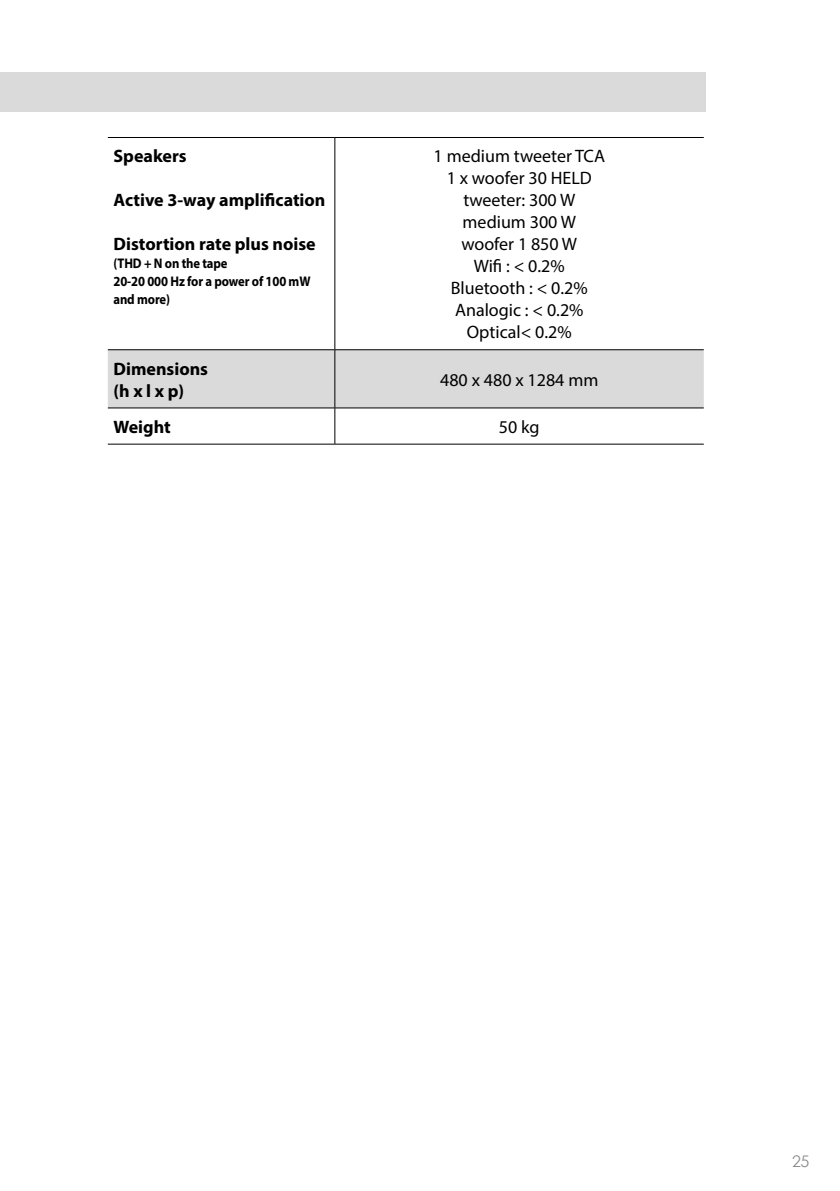
<style>
.page{position:relative;width:840px;height:1191px;background:#fff}
.page>*{position:absolute;margin:0;border:0;box-sizing:border-box;transform-origin:0 0}
.t1{font:18px/22px "Myriad Pro";color:#000;text-align:center}
.t2{font:700 18px/22px "Myriad Pro";color:#000}
.t3{font:16px "Century Gothic";color:#8e8e8d}
.t4{font:700 14px/18px "Myriad Pro";letter-spacing:-.01em;color:#000;scale:.9 1}
</style>
<div class="page">
<div style="left:0;top:72px;width:705px;height:39px;background:#dadada"></div>
<div style="left:108px;top:350px;width:595px;height:57px;background:#dadada"></div>
<hr style="left:108px;top:137px;width:226px;height:1px;background:#000">
<hr style="left:334px;top:137px;width:369px;height:1px;background:#000">
<hr style="left:334px;top:138px;width:1px;height:211px;background:#000">
<hr style="left:108px;top:349px;width:226px;height:1px;background:#000">
<hr style="left:334px;top:349px;width:369px;height:1px;background:#000">
<hr style="left:334px;top:350px;width:1px;height:58px;background:#000">
<hr style="left:108px;top:407px;width:226px;height:1px;background:#000">
<hr style="left:334px;top:407px;width:369px;height:1px;background:#000">
<hr style="left:334px;top:408px;width:1px;height:36px;background:#000">
<hr style="left:108px;top:444px;width:226px;height:1px;background:#000">
<hr style="left:334px;top:444px;width:369px;height:1px;background:#000">
<p class="t2" style="left:113px;top:145px;width:75px">Speakers</p>
<p class="t2" style="left:113px;top:189px;width:213px">Active 3-way amplification</p>
<p class="t2" style="left:113px;top:233px;width:204px">Distortion rate plus noise</p>
<p class="t4" style="left:113px;top:254px;width:220px">(THD + N on the tape<br>20-20 000 Hz for a power of 100 mW and more)</p>
<p class="t1" style="left:433px;top:145px;width:173px">1 medium tweeter TCA<br>1 x woofer 30 HELD tweeter: 300 W medium 300 W<br>woofer 1 850 W<br>Wifi : &lt; 0.2%<br>Bluetooth : &lt; 0.2%<br>Analogic : &lt; 0.2%<br>Optical&lt; 0.2%</p>
<p class="t2" style="left:113px;top:357px;width:96px">Dimensions (h x l x p)</p>
<p class="t1" style="left:440px;top:368px;width:160px">480 x 480 x 1284 mm</p>
<p class="t2" style="left:113px;top:415px;width:59px">Weight</p>
<p class="t1" style="left:498px;top:415px;width:42px">50 kg</p>
<p class="t3" style="left:791px;top:1149px;width:19px">25</p>
</div>
